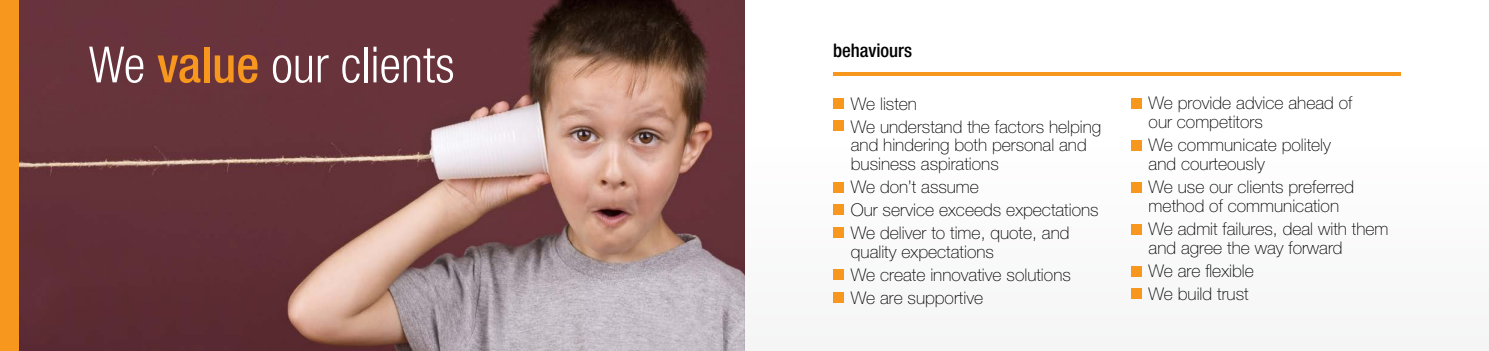
<style>
.page{position:relative;width:1489px;height:351px;background:#fff}
.page>*{position:absolute;margin:0;border:0;box-sizing:border-box;transform-origin:0 0}
.t1{font:300 condensed 50px "Helvetica Neue";color:#fff}
.t2{font:500 condensed 18.75px "Helvetica Neue";color:#000}
.t3{font:100 17.5px/23px "Helvetica Neue";color:#000}
.s1{font-weight:500;color:#f8971d}
</style>
<div class="page">
<img style="left:19px;top:0;width:725px;height:351px">
<div style="left:744px;top:145px;width:744px;height:206px;background:#f9fafa"></div>
<hr style="left:833px;top:72px;width:567px;height:4px;background:#f8971d">
<div style="left:833px;top:99px;width:10px;height:10px;background:#f8971d"></div>
<div style="left:1130px;top:99px;width:11px;height:10px;background:#f8971d"></div>
<div style="left:1130px;top:140px;width:11px;height:10px;background:#f8971d"></div>
<div style="left:833px;top:120px;width:10px;height:11px;background:#f8971d"></div>
<div style="left:1130px;top:182px;width:11px;height:10px;background:#f8971d"></div>
<div style="left:833px;top:182px;width:10px;height:10px;background:#f8971d"></div>
<div style="left:1130px;top:224px;width:11px;height:10px;background:#f8971d"></div>
<div style="left:1130px;top:266px;width:11px;height:10px;background:#f8971d"></div>
<div style="left:1130px;top:288px;width:11px;height:10px;background:#f8971d"></div>
<div style="left:833px;top:205px;width:10px;height:10px;background:#f8971d"></div>
<div style="left:833px;top:228px;width:10px;height:10px;background:#f8971d"></div>
<div style="left:833px;top:270px;width:10px;height:10px;background:#f8971d"></div>
<div style="left:833px;top:292px;width:10px;height:11px;background:#f8971d"></div>
<div style="left:0;top:0;width:19px;height:351px;background:#f8971d"></div>
<h1 class="t1" style="left:89px;top:36px;width:367px">We <span class="s1">value</span> our clients</h1>
<p class="t2" style="left:833px;top:39px;width:81px">behaviours</p>
<p class="t3" style="left:850px;top:92px;width:252px">We listen<br>We understand the factors helping</p>
<p class="t3" style="left:850px;top:136px;width:237px;line-height:18.8px">and hindering both personal and business aspirations</p>
<p class="t3" style="left:850px;top:175px;width:249px">We don’t assume<br>Our service exceeds expectations<br>We deliver to time, quote, and</p>
<p class="t3" style="left:850px;top:240px;width:221px">quality expectations<br>We create innovative solutions<br>We are supportive</p>
<p class="t3" style="left:1148px;top:94px;width:205px;line-height:18.8px">We provide advice ahead of our competitors</p>
<p class="t3" style="left:1148px;top:136px;width:184px;line-height:18.8px">We communicate politely and courteously</p>
<p class="t3" style="left:1148px;top:177px;width:207px;line-height:18.8px">We use our clients preferred method of communication</p>
<p class="t3" style="left:1148px;top:219px;width:241px;line-height:18.8px">We admit failures, deal with them and agree the way forward</p>
<p class="t3" style="left:1148px;top:259px;width:107px">We are flexible<br>We build trust</p>
</div>
